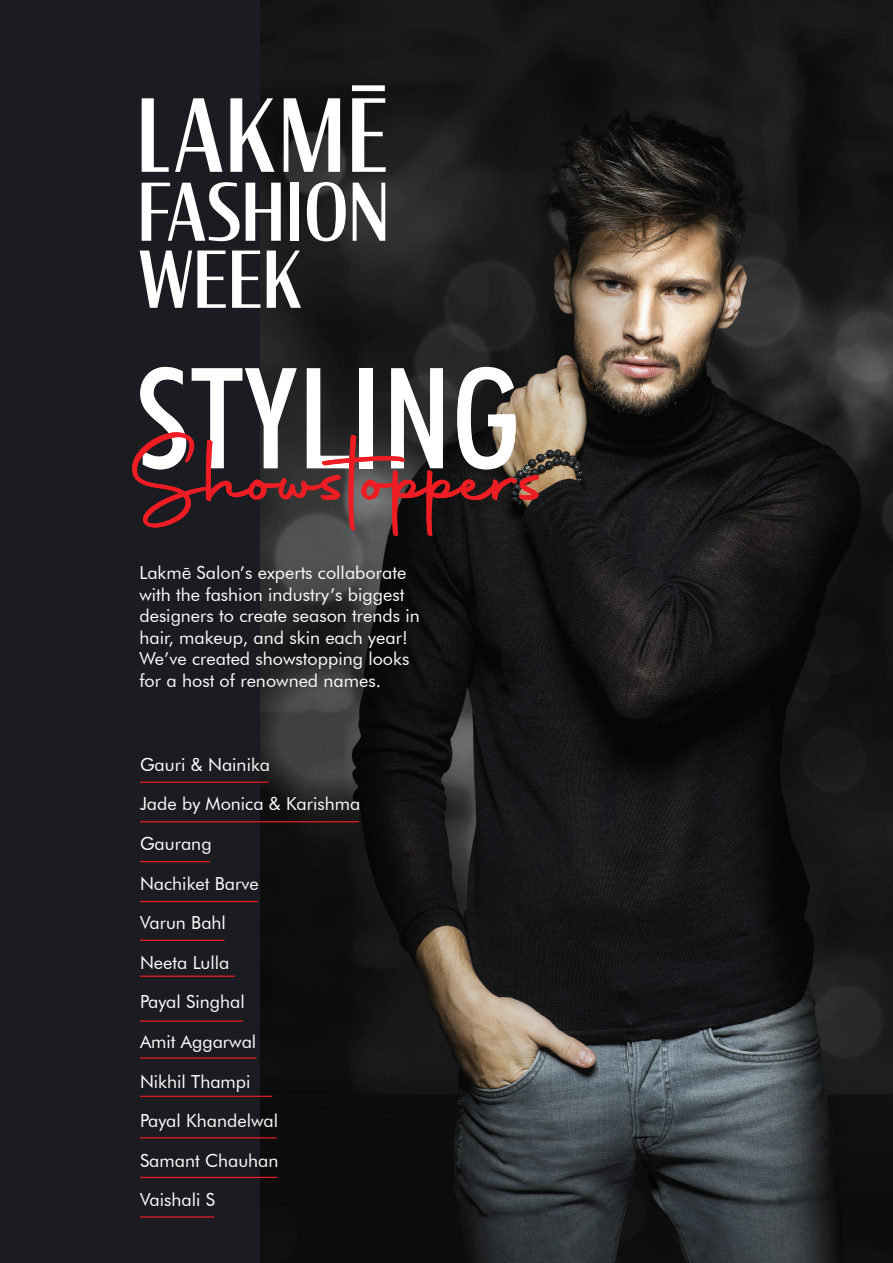
<style>
.page{position:relative;width:893px;height:1263px;background:#1a1c21}
.page>*{position:absolute;margin:0;border:0;box-sizing:border-box;transform-origin:0 0}
.t1{font:500 condensed 140.25px "Futura BT";color:#fff}
.t2{font:101.25px "Autography";color:#ee1d23}
.t3{font:18px/39.6px "Futura BT";color:#fff}
.s1{font-family:"Roc Grotesk";font-size:16.95px}
</style>
<div class="page">
<img style="left:260px;top:0;width:633px;height:1066px">
<svg style="left:260px;top:1066px;width:633px;height:197px"></svg>
<hr style="left:140px;top:782px;width:129px;height:1px;background:#ee1d23">
<hr style="left:140px;top:861px;width:70px;height:1px;background:#ee1d23">
<hr style="left:140px;top:821px;width:219px;height:1px;background:#ee1d23">
<hr style="left:140px;top:901px;width:118px;height:1px;background:#ee1d23">
<hr style="left:140px;top:940px;width:84px;height:1px;background:#ee1d23">
<hr style="left:140px;top:975px;width:95px;height:2px;background:#ee1d23">
<hr style="left:140px;top:1020px;width:103px;height:2px;background:#ee1d23">
<hr style="left:140px;top:1057px;width:117px;height:2px;background:#ee1d23">
<hr style="left:140px;top:1096px;width:132px;height:1px;background:#ee1d23">
<hr style="left:140px;top:1137px;width:137px;height:1px;background:#ee1d23">
<hr style="left:140px;top:1177px;width:137px;height:1px;background:#ee1d23">
<hr style="left:140px;top:1216px;width:74px;height:1px;background:#ee1d23">
<svg style="left:132px;top:431px;width:407px;height:105px"></svg>
<svg style="left:142px;top:182px;width:98px;height:59px"></svg>
<svg style="left:246px;top:183px;width:35px;height:58px"></svg>
<div style="left:290px;top:183px;width:9px;height:58px;background:#fff"></div>
<svg style="left:307px;top:182px;width:39px;height:59px"></svg>
<svg style="left:353px;top:183px;width:32px;height:58px;background:#979797"></svg>
<svg style="left:140px;top:251px;width:86px;height:57px"></svg>
<svg style="left:232px;top:251px;width:28px;height:57px"></svg>
<svg style="left:267px;top:251px;width:34px;height:57px"></svg>
<svg style="left:142px;top:85px;width:244px;height:87px"></svg>
<h1 class="t1" style="left:136px;top:333px;width:386px">STYLING</h1>
<h2 class="t2" style="left:130px;top:412px;width:422px">Showstoppers</h2>
<p class="t3" style="left:139px;top:562px;width:282px;line-height:21.6px">Lakm<span class="s1">ē</span> Salon’s experts collaborate with the fashion industry’s biggest designers to create season trends in hair, makeup, and skin each year!<br>We’ve created showstopping looks for a host of renowned names.</p>
<p class="t3" style="left:140px;top:744px;width:222px">Gauri &amp; Nainika<br>Jade by Monica &amp; Karishma<br>Gaurang</p>
<p class="t3" style="left:140px;top:863px;width:120px">Nachiket Barve</p>
<p class="t3" style="left:140px;top:903px;width:87px">Varun Bahl</p>
<p class="t3" style="left:140px;top:942px;width:118px">Neeta Lulla<br>Payal Singhal<br>Amit Aggarwal</p>
<p class="t3" style="left:140px;top:1061px;width:112px">Nikhil Thampi</p>
<p class="t3" style="left:140px;top:1101px;width:140px;text-align:justify">Payal Khandelwal Samant Chauhan Vaishali S</p>
</div>
